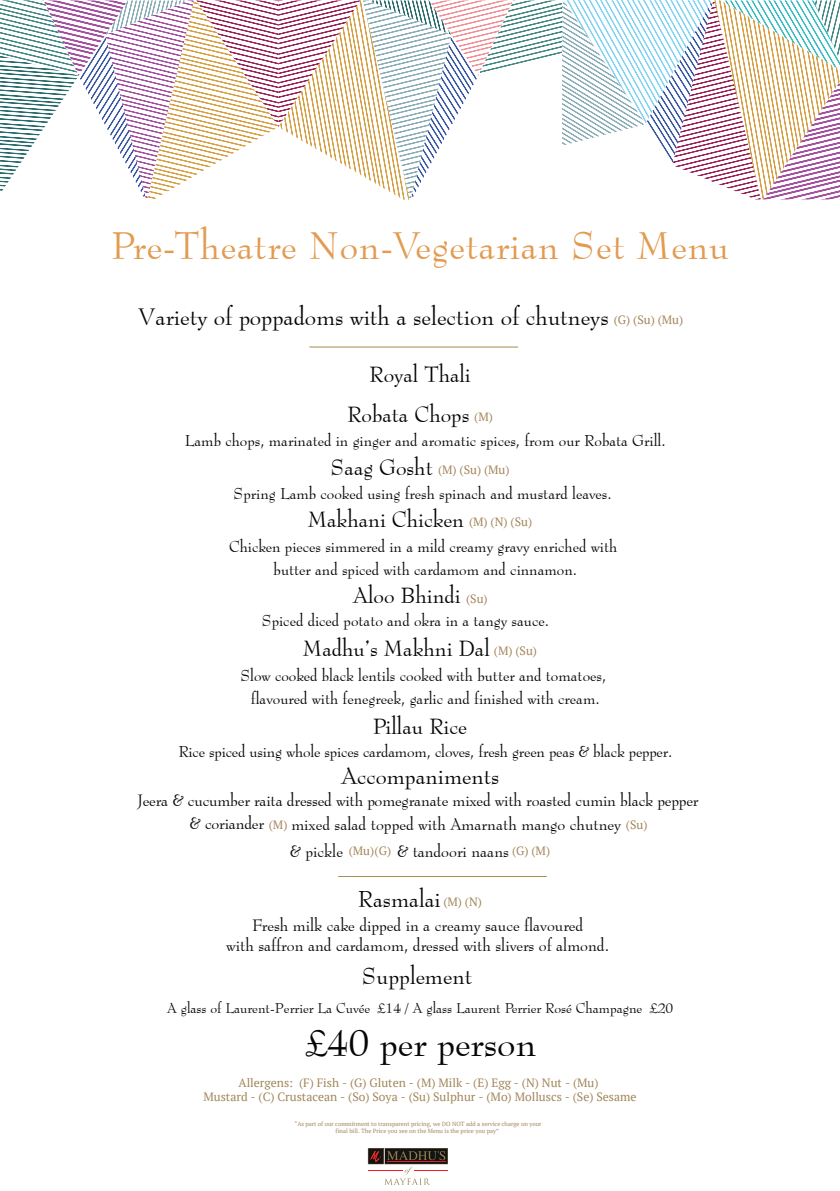
<style>
.page{position:relative;width:840px;height:1191px;background:#fff}
.page>*{position:absolute;margin:0;border:0;box-sizing:border-box;transform-origin:0 0}
.t1{font:38px "Bernhard Modern BT";letter-spacing:.02em;color:#e29b51}
.t2{font:38px "Bernhard Modern BT";color:#050505}
.t3{font:23.6px "Bernhard Modern BT";color:#050605}
.t4{font:22.8px "Bernhard Modern BT";color:#050505}
.t5{font:21.8px "Bernhard Modern BT";color:#040503}
.t6{font:16.2px/24px "Bernhard Modern BT";color:#050505;text-align:center}
.t7{font:15.6px/23px "Bernhard Modern BT";color:#040503;text-align:center}
.t8{font:14px "Bernhard Modern BT";color:#050505}
.t9{font:12px/14.4px "PT Serif";color:#a28559;text-align:center}
.t10{font:6px/7.2px "PT Serif";color:#a28559;text-align:center}
.s1{font-family:"PT Serif";font-size:12px;color:#a28559}
.s2{font-family:"Bernhard Modern BT";font-size:21.8px;color:#040503}
</style>
<div class="page">
<svg style="left:0;top:0;width:839px;height:200px"></svg>
<hr style="left:309px;top:346px;width:209px;height:1px;background:#a68d50">
<hr style="left:338px;top:876px;width:208px;height:1px;background:#a68d50">
<svg style="left:367px;top:1148px;width:80px;height:36px"></svg>
<h1 class="t1" style="left:111px;top:221px;width:619px">Pre-Theatre Non-Vegetarian Set Menu</h1>
<h2 class="t3" style="left:138px;top:301px;width:546px">Variety of p oppadoms with a selection of chutneys <span class="s1">(G) (Su) (Mu)</span></h2>
<h3 class="t5" style="left:369px;top:360px;width:103px">Royal Thali</h3>
<h3 class="t5" style="left:347px;top:400px;width:147px">Robata Chops <span class="s1">(M)</span></h3>
<p class="t9" style="left:330px;top:462px;width:181px"><span class="s2">Saag Gosht</span> (M) (Su) (Mu)</p>
<h3 class="t5" style="left:307px;top:505px;width:226px">Makhani Chicken <span class="s1">(M) (N) (Su)</span></h3>
<p class="t7" style="left:185px;top:429px;width:482px">Lamb chops, marinated in ginger and aromatic spices, from our Robata Grill.</p>
<p class="t7" style="left:233px;top:481px;width:379px">Spring Lamb cooked using fresh spinach and mustard leaves.</p>
<p class="t7" style="left:229px;top:534px;width:389px">Chicken pieces simmered in a mild creamy gravy enriched with butter and spiced with cardamom and cinnamon.</p>
<p class="t7" style="left:261px;top:608px;width:289px">Spiced diced potato and okra in a tangy sauce.</p>
<p class="t7" style="left:240px;top:663px;width:367px">Slow cooked black lentils cooked with butter and tomatoes, flavoured with fenegreek, garlic and finished with cream.</p>
<h3 class="t5" style="left:372px;top:712px;width:96px">Pillau Rice</h3>
<p class="t7" style="left:178px;top:739px;width:495px">Rice spiced using whole spices cardamom, cloves, fresh green peas &amp; black pepper.</p>
<h3 class="t5" style="left:353px;top:581px;width:136px">Aloo Bhindi <span class="s1">(Su)</span></h3>
<h3 class="t5" style="left:303px;top:634px;width:235px">Madhu’s Makhni Dal <span class="s1">(M) (Su)</span></h3>
<h3 class="t4" style="left:341px;top:760px;width:159px">Accompaniments</h3>
<p class="t6" style="left:137px;top:787px;width:562px">Jeera &amp; cucumber raita dressed with p omegranate mixed with roasted cumin black pepper &amp; coriander <span class="s1">(M)</span> mixed salad topped with Amarnath mango chutney <span class="s1">(Su)</span></p>
<p class="t6" style="left:290px;top:838px;width:262px">&amp; pickle <span class="s1">(Mu)(G)</span> &amp; tandoori naans <span class="s1">(G) (M)</span></p>
<h3 class="t4" style="left:358px;top:883px;width:125px">Rasmalai <span class="s1">(M) (N)</span></h3>
<p class="t6" style="left:226px;top:915px;width:384px;line-height:19.6px">Fresh milk cake dipped in a creamy sauce flavoured<br>with saffron and cardamom, dressed with slivers of almond.</p>
<h3 class="t4" style="left:361px;top:961px;width:112px">Supplement</h3>
<p class="t8" style="left:167px;top:998px;width:507px">A glass of Laurent-Perrier La Cuvée £14 / A glass Laurent Perrier Rosé Champagne £20</p>
<h1 class="t2" style="left:306px;top:1017px;width:231px">£40 per person</h1>
<p class="t9" style="left:203px;top:1075px;width:434px">Allergens: (F) Fish - (G) Gluten - (M) Milk - (E) Egg - (N) Nut - (Mu)<br>Mustard - (C) Crustacean - (So) Soya - (Su) Sulphur - (Mo) Molluscs - (Se) Sesame</p>
<p class="t10" style="left:294px;top:1120px;width:248px">“As part of our commitment to transparent pricing, we DO NOT add a service charge on your final bill. The Price you see on the Menu is the price you pay”</p>
</div>
